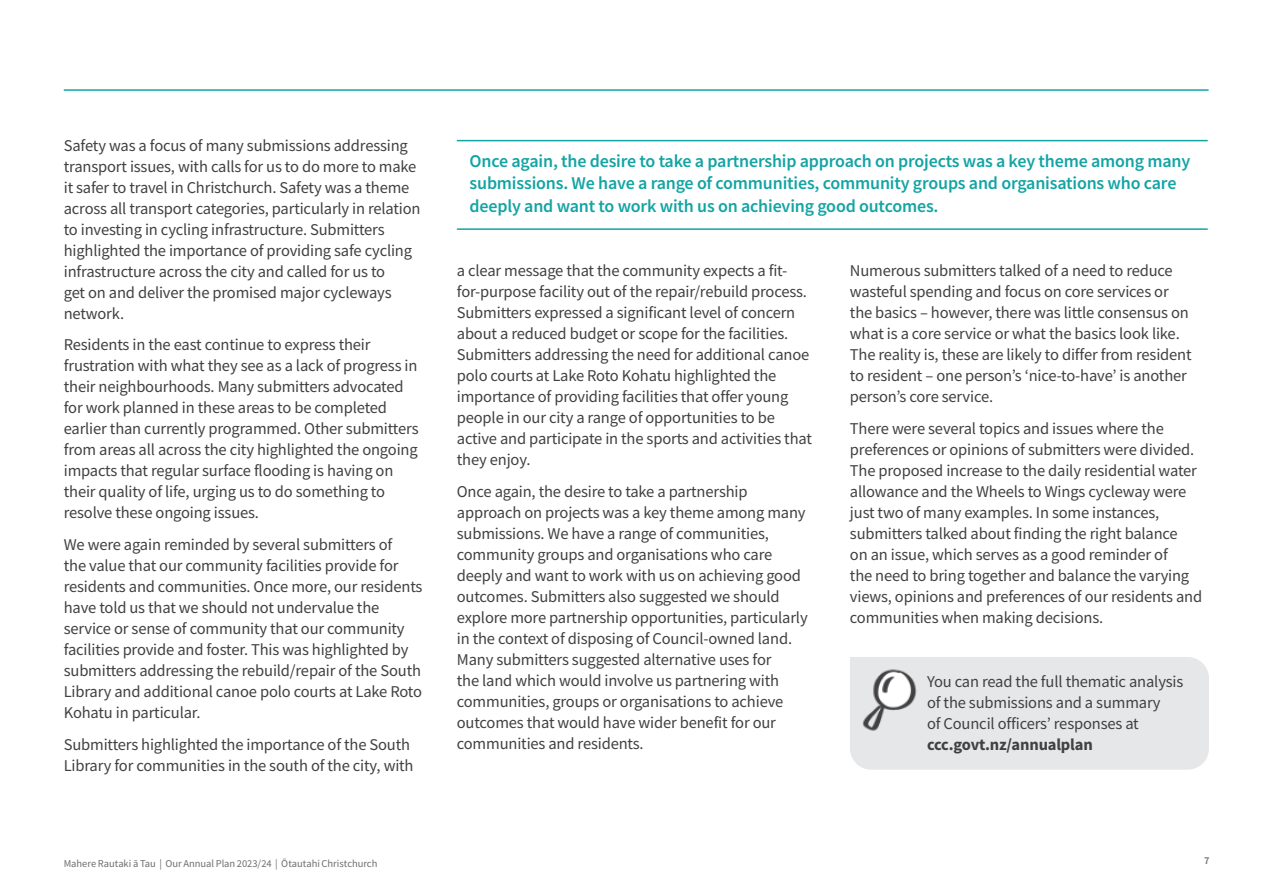
<style>
.page{position:relative;width:1263px;height:893px;background:#fff}
.page>*{position:absolute;margin:0;border:0;box-sizing:border-box;transform-origin:0 0}
.t1{font:600 18px/22.5px "Source Sans Pro";letter-spacing:-.01em;color:#13a4a4}
.t2{font:16.5px/21px "Source Sans Pro";letter-spacing:-.01em;color:#414042}
.t3{font:700 16.5px "Source Sans Pro";letter-spacing:-.01em;color:#414042}
.t4{font:10.5px "Source Sans Pro";letter-spacing:-.005em;color:#6d6e71}
.t5{font:600 10.5px "Source Sans Pro";color:#6d6e71}
</style>
<div class="page">
<div style="left:850px;top:657px;width:359px;height:113px;background:#e6e7e8"></div>
<img style="left:861px;top:665px;width:57px;height:67px">
<hr style="left:64px;top:89px;width:1144px;height:2px;background:#13a4a4">
<hr style="left:457px;top:228px;width:751px;height:2px;background:#13a4a4">
<hr style="left:457px;top:140px;width:751px;height:1px;background:#13a4a4">
<p class="t2" style="left:64px;top:134px;width:358px">Safety was a focus of many submissions addressing transport issues, with calls for us to do more to make it safer to travel in Christchurch. Safety was a theme across all transport categories, particularly in relation to investing in cycling infrastructure. Submitters highlighted the importance of providing safe cycling infrastructure across the city and called for us to<br>get on and deliver the promised major cycleways network.</p>
<p class="t2" style="left:64px;top:334px;width:356px">Residents in the east continue to express their frustration with what they see as a lack of progress in their neighbourhoods. Many submitters advocated for work planned in these areas to be completed earlier than currently programmed. Other submitters from areas all across the city highlighted the ongoing impacts that regular surface flooding is having on their quality of life, urging us to do something to resolve these ongoing issues.</p>
<p class="t2" style="left:64px;top:534px;width:360px">We were again reminded by several submitters of<br>the value that our community facilities provide for residents and communities. Once more, our residents have told us that we should not undervalue the service or sense of community that our community facilities provide and foster. This was highlighted by submitters addressing the rebuild/repair of the South Library and additional canoe polo courts at Lake Roto Kohatu in particular.</p>
<p class="t2" style="left:64px;top:733px;width:351px">Submitters highlighted the importance of the South<br>Library for communities in the south of the city, with</p>
<p class="t1" style="left:470px;top:149px;width:722px">Once again, the desire to take a partnership approach on projects was a key theme among many submissions. We have a range of communities, community groups and organisations who care deeply and want to work with us on achieving good outcomes.</p>
<p class="t2" style="left:457px;top:260px;width:357px">a clear message that the community expects a fit&shy;for-purpose facility out of the repair/rebuild process.<br>Submitters expressed a significant level of concern about a reduced budget or scope for the facilities.<br>Submitters addressing the need for additional canoe polo courts at Lake Roto Kohatu highlighted the importance of providing facilities that offer young people in our city a range of opportunities to be active and participate in the sports and activities that they enjoy.</p>
<p class="t2" style="left:457px;top:480px;width:352px">Once again, the desire to take a partnership approach on projects was a key theme among many submissions. We have a range of communities, community groups and organisations who care deeply and want to work with us on achieving good outcomes. Submitters also suggested we should explore more partnership opportunities, particularly in the context of disposing of Council-owned land.<br>Many submitters suggested alternative uses for<br>the land which would involve us partnering with communities, groups or organisations to achieve outcomes that would have wider benefit for our communities and residents.</p>
<p class="t2" style="left:850px;top:260px;width:343px">Numerous submitters talked of a need to reduce wasteful spending and focus on core services or the basics – however, there was little consensus on what is a core service or what the basics look like.<br>The reality is, these are likely to differ from resident to resident – one person’s ‘nice-to-have’ is another person’s core service.</p>
<p class="t2" style="left:850px;top:418px;width:354px">There were several topics and issues where the preferences or opinions of submitters were divided.<br>The proposed increase to the daily residential water allowance and the Wheels to Wings cycleway were just two of many examples. In some instances, submitters talked about finding the right balance<br>on an issue, which serves as a good reminder of<br>the need to bring together and balance the varying views, opinions and preferences of our residents and communities when making decisions.</p>
<p class="t2" style="left:927px;top:671px;width:258px">You can read the full thematic analysis of the submissions and a summary<br>of Council officers’ responses at</p>
<p class="t3" style="left:927px;top:734px;width:167px">ccc.govt.nz/annualplan</p>
<p class="t4" style="left:64px;top:857px;width:315px">Mahere Rautaki ā Tau | Our Annual Plan 2023/24 | Ōtautahi Christchurch</p>
<p class="t5" style="left:1204px;top:854px;width:7px">7</p>
</div>
